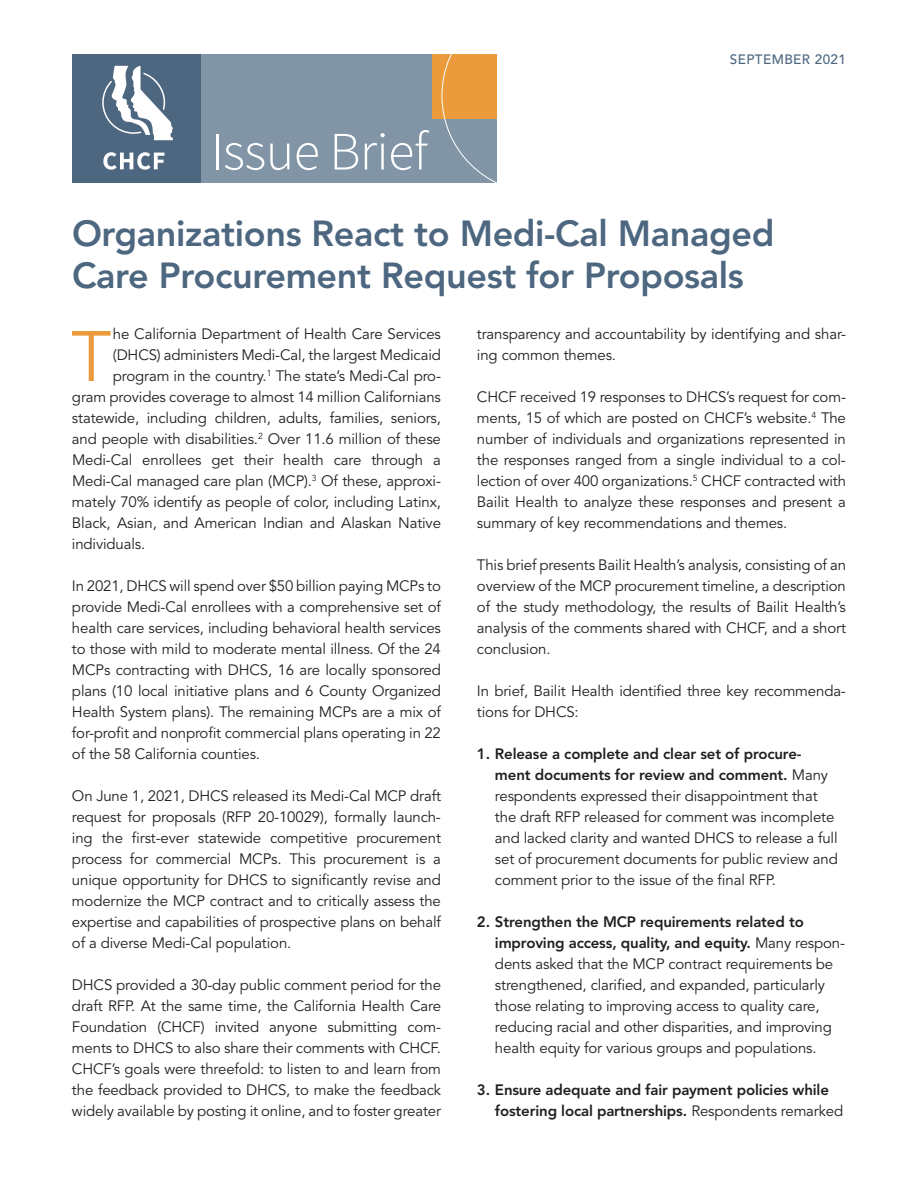
<style>
.page{position:relative;width:918px;height:1188px;background:#fff}
.page>*{position:absolute;margin:0;border:0;box-sizing:border-box;transform-origin:0 0}
.t1{font:70.65px "Avenir LT Std";color:#ec9b3c}
.t2{font:300 54px "Source Sans Pro";letter-spacing:-.01em;color:#fff}
.t3{font:800 36px/42px "Avenir LT Std";letter-spacing:-.01em;color:#4d6780}
.t4{font:15px/21px "Avenir LT Std";letter-spacing:-.01em;color:#231f20;text-align:justify}
.t5{font:800 15px/21px "Avenir LT Std";letter-spacing:-.01em;color:#231f20}
.t6{font:500 13.5px "Avenir LT Std";letter-spacing:.03em;color:#4d6780}
.s1{font-weight:800}
.s2{font-weight:400}
</style>
<div class="page">
<div style="left:201px;top:54px;width:295px;height:129px;background:#8295a6"></div>
<div style="left:72px;top:54px;width:129px;height:129px;background:#4d6780"></div>
<svg style="left:102px;top:66px;width:71px;height:74px"></svg>
<svg style="left:103px;top:152px;width:61px;height:18px"></svg>
<div style="left:432px;top:54px;width:64px;height:64px;background:#ec9b3c"></div>
<svg style="left:442px;top:54px;width:55px;height:129px"></svg>
<h2 class="t2" style="left:211px;top:119px;width:218px">Issue Brief</h2>
<p class="t6" style="left:730px;top:52px;width:118px">SEPTEMBER 2021</p>
<h3 class="t3" style="left:72px;top:213px;width:704px">Organizations React to Medi-Cal Managed<br>Care Procurement Request for Proposals</h3>
<h1 class="t1" style="left:71px;top:316px;width:42px">T</h1>
<p class="t4" style="left:113px;top:324px;width:330px">he California Department of Health Care Services</p>
<p class="t4" style="left:477px;top:324px;width:371px">transparency and accountability by identifying and shar&shy;ing common themes.</p>
<p class="t4" style="left:477px;top:387px;width:371px">CHCF received 19 responses to DHCS’s request for com&shy;ments, 15 of which are posted on CHCF’s website.<sup>4</sup> The number of individuals and organizations represented in the responses ranged from a single individual to a col&shy;lection of over 400 organizations.<sup>5</sup> CHCF contracted with Bailit Health to analyze these responses and present a summary of key recommendations and themes.</p>
<p class="t4" style="left:477px;top:555px;width:371px">This brief presents Bailit Health’s analysis, consisting of an overview of the MCP procurement timeline, a description of the study methodology, the results of Bailit Health’s analysis of the comments shared with CHCF, and a short conclusion.</p>
<p class="t4" style="left:477px;top:681px;width:370px">In brief, Bailit Health identified three key recommenda&shy;tions for DHCS:</p>
<p class="t4" style="left:495px;top:744px;width:344px;text-align:left;text-indent:-18px"><span class="s1">1. Release a complete and clear set of procure&shy;ment documents for review and comment.</span> Many respondents expressed their disappointment that the draft RFP released for comment was incomplete and lacked clarity and wanted DHCS to release a full set of procurement documents for public review and comment prior to the issue of the final RFP.</p>
<p class="t4" style="left:495px;top:912px;width:352px;text-align:left;text-indent:-18px"><span class="s1">2. Strengthen the MCP requirements related to improving access, quality, and equity.</span> Many respon&shy;dents asked that the MCP contract requirements be strengthened, clarified, and expanded, particularly those relating to improving access to quality care, reducing racial and other disparities, and improving health equity for various groups and populations.</p>
<p class="t5" style="left:495px;top:1079px;width:350px;text-indent:-18px">3. Ensure adequate and fair payment policies while fostering local partnerships. <span class="s2">Respondents remarked</span></p>
<p class="t4" style="left:113px;top:345px;width:330px">(DHCS) administers Medi-Cal, the largest Medicaid</p>
<p class="t4" style="left:113px;top:366px;width:330px">program in the country.<sup>1</sup> The state’s Medi-Cal pro-</p>
<p class="t4" style="left:72px;top:387px;width:370px">gram provides coverage to almost 14 million Californians</p>
<p class="t4" style="left:72px;top:408px;width:371px">statewide, including children, adults, families, seniors,</p>
<p class="t4" style="left:72px;top:429px;width:371px">and people with disabilities.<sup>2</sup> Over 11.6 million of these</p>
<p class="t4" style="left:72px;top:450px;width:371px">Medi-Cal enrollees get their health care through a</p>
<p class="t4" style="left:72px;top:471px;width:371px">Medi-Cal managed care plan (MCP).<sup>3</sup> Of these, approxi-</p>
<p class="t4" style="left:72px;top:492px;width:371px">mately 70% identify as people of color, including Latinx,</p>
<p class="t4" style="left:72px;top:513px;width:371px">Black, Asian, and American Indian and Alaskan Native</p>
<p class="t4" style="left:72px;top:534px;width:75px">individuals.</p>
<p class="t4" style="left:72px;top:576px;width:371px">In 2021, DHCS will spend over $50 billion paying MCPs to provide Medi-Cal enrollees with a comprehensive set of health care services, including behavioral health services to those with mild to moderate mental illness. Of the 24<br>MCPs contracting with DHCS, 16 are locally sponsored plans (10 local initiative plans and 6 County Organized Health System plans). The remaining MCPs are a mix of for-profit and nonprofit commercial plans operating in 22 of the 58 California counties.</p>
<p class="t4" style="left:72px;top:786px;width:371px">On June 1, 2021, DHCS released its Medi-Cal MCP draft request for proposals (RFP 20-10029), formally launch&shy;ing the first-ever statewide competitive procurement process for commercial MCPs. This procurement is a unique opportunity for DHCS to significantly revise and modernize the MCP contract and to critically assess the expertise and capabilities of prospective plans on behalf of a diverse Medi-Cal population.</p>
<p class="t4" style="left:72px;top:975px;width:371px">DHCS provided a 30-day public comment period for the draft RFP. At the same time, the California Health Care Foundation (CHCF) invited anyone submitting com&shy;ments to DHCS to also share their comments with CHCF.<br>CHCF’s goals were threefold: to listen to and learn from the feedback provided to DHCS, to make the feedback widely available by posting it online, and to foster greater</p>
</div>
